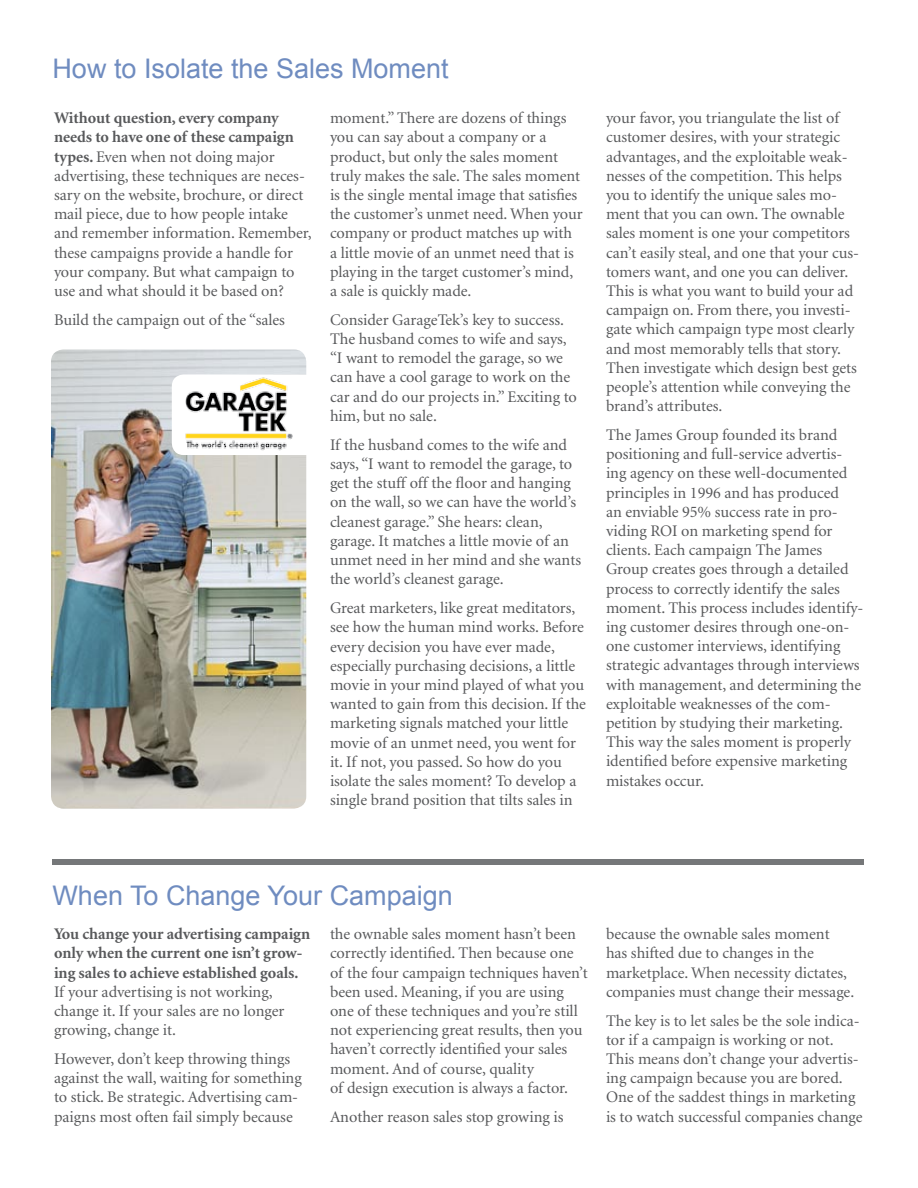
<style>
.page{position:relative;width:918px;height:1188px;background:#fff}
.page>*{position:absolute;margin:0;border:0;box-sizing:border-box;transform-origin:0 0}
.t1{font:27px "Arial";color:#6f8cc0}
.t2{font:16.2px/19.2px "Minion";letter-spacing:-.005em;color:#58595b}
.t3{font:700 16.2px/19.2px "Minion";letter-spacing:-.005em;color:#58595b}
.s1{font-weight:700}
</style>
<div class="page">
<img style="left:51px;top:350px;width:255px;height:458px;border-radius:12px">
<img style="left:172px;top:374px;width:149px;height:81px;border-radius:12px">
<div style="left:52px;top:860px;width:812px;height:5px;background:#757779"></div>
<h1 class="t1" style="left:52px;top:51px;width:398px">How to Isolate the Sales Moment</h1>
<p class="t2" style="left:54px;top:109px;width:259px"><span class="s1">Without question, every company needs to have one of these campaign types.</span> Even when not doing major advertising, these techniques are neces&shy;sary on the website, brochure, or direct mail piece, due to how people intake and remember information. Remember, these campaigns provide a handle for your company. But what campaign to use and what should it be based on?</p>
<p class="t2" style="left:54px;top:311px;width:233px">Build the campaign out of the “sales</p>
<p class="t2" style="left:330px;top:109px;width:254px">moment.” There are dozens of things you can say about a company or a product, but only the sales moment truly makes the sale. The sales moment is the single mental image that satisfies the customer’s unmet need. When your company or product matches up with a little movie of an unmet need that is playing in the target customer’s mind, a sale is quickly made.</p>
<p class="t2" style="left:330px;top:311px;width:248px">Consider GarageTek’s key to success.<br>The husband comes to wife and says, “I want to remodel the garage, so we can have a cool garage to work on the car and do our projects in.” Exciting to him, but no sale.</p>
<p class="t2" style="left:330px;top:436px;width:253px">If the husband comes to the wife and says, “I want to remodel the garage, to get the stuff off the floor and hanging on the wall, so we can have the world’s cleanest garage.” She hears: clean, garage. It matches a little movie of an unmet need in her mind and she wants the world’s cleanest garage.</p>
<p class="t2" style="left:330px;top:599px;width:258px">Great marketers, like great meditators, see how the human mind works. Before every decision you have ever made, especially purchasing decisions, a little movie in your mind played of what you wanted to gain from this decision. If the marketing signals matched your little movie of an unmet need, you went for it. If not, you passed. So how do you isolate the sales moment? To develop a single brand position that tilts sales in</p>
<p class="t2" style="left:606px;top:109px;width:255px">your favor, you triangulate the list of customer desires, with your strategic advantages, and the exploitable weak&shy;nesses of the competition. This helps you to identify the unique sales mo&shy;ment that you can own. The ownable sales moment is one your competitors can’t easily steal, and one that your cus&shy;tomers want, and one you can deliver.<br>This is what you want to build your ad campaign on. From there, you investi&shy;gate which campaign type most clearly and most memorably tells that story.<br>Then investigate which design best gets people’s attention while conveying the brand’s attributes.</p>
<p class="t2" style="left:606px;top:426px;width:259px">The James Group founded its brand positioning and full-service advertis&shy;ing agency on these well-documented principles in 1996 and has produced<br>an enviable 95% success rate in pro&shy;viding ROI on marketing spend for clients. Each campaign The James Group creates goes through a detailed process to correctly identify the sales moment. This process includes identify&shy;ing customer desires through one-on&shy;one customer interviews, identifying strategic advantages through interviews with management, and determining the exploitable weaknesses of the com&shy;petition by studying their marketing.<br>This way the sales moment is properly identified before expensive marketing mistakes occur.</p>
<h1 class="t1" style="left:52px;top:877px;width:402px">When To Change Your Campaign</h1>
<p class="t3" style="left:54px;top:925px;width:258px">You change your advertising campaign only when the current one isn’t grow&shy;ing sales to achieve established goals.</p>
<p class="t2" style="left:54px;top:983px;width:232px">If your advertising is not working, change it. If your sales are no longer growing, change it.</p>
<p class="t2" style="left:54px;top:1050px;width:249px">However, don’t keep throwing things against the wall, waiting for something to stick. Be strategic. Advertising cam&shy;paigns most often fail simply because</p>
<p class="t2" style="left:330px;top:925px;width:259px">the ownable sales moment hasn’t been correctly identified. Then because one of the four campaign techniques haven’t been used. Meaning, if you are using one of these techniques and you’re still not experiencing great results, then you haven’t correctly identified your sales moment. And of course, quality<br>of design execution is always a factor.</p>
<p class="t2" style="left:330px;top:1108px;width:235px">Another reason sales stop growing is</p>
<p class="t2" style="left:606px;top:925px;width:250px">because the ownable sales moment has shifted due to changes in the marketplace. When necessity dictates, companies must change their message.</p>
<p class="t2" style="left:606px;top:1012px;width:258px">The key is to let sales be the sole indica&shy;tor if a campaign is working or not.<br>This means don’t change your advertis&shy;ing campaign because you are bored.<br>One of the saddest things in marketing is to watch successful companies change</p>
</div>
